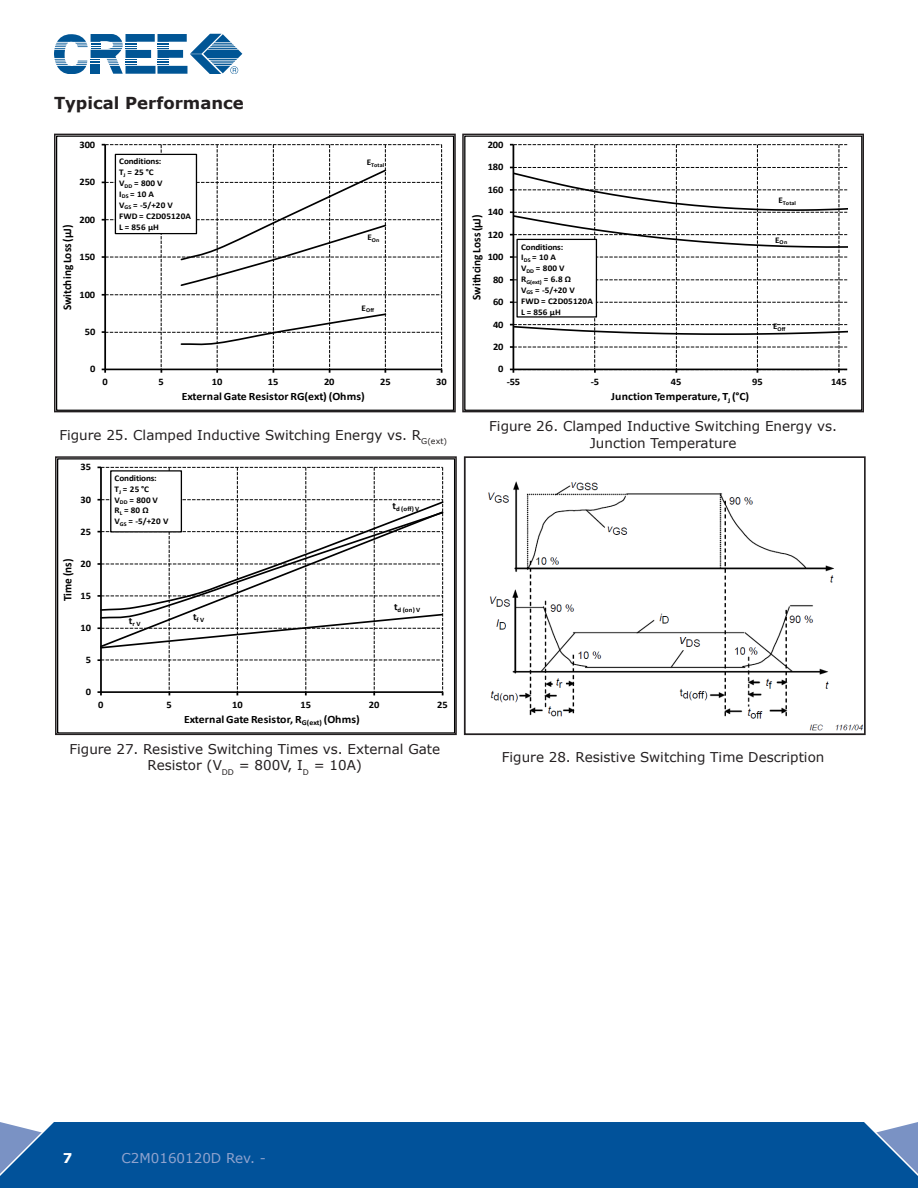
<style>
.page{position:relative;width:918px;height:1188px;background:#fff}
.page>*{position:absolute;margin:0;border:0;box-sizing:border-box;transform-origin:0 0}
.t1{font:700 16.5px "Verdana";color:#231f20}
.t2{font:13.5px/16.2px "Verdana";color:#231f20;text-align:center}
.t3{font:13.5px "Verdana";color:#90a3ce}
.t4{font:700 13.5px "Verdana";color:#fff}
.t5{font:700 11.7px "Calibri";letter-spacing:.01em;color:#000;scale:.95 1}
.t6{font:700 11.25px "Calibri";letter-spacing:-.005em;color:#000;scale:1.05 1}
.t7{font:700 9.9px "Calibri";letter-spacing:-.005em;color:#000;scale:1.05 1}
.t8{font:700 8.7px/10.8px "Calibri";letter-spacing:.01em;color:#000;scale:1.05 1}
.t9{font:700 8.7px/10.8px "Calibri";letter-spacing:-.01em;color:#000;scale:1.05 1}
.t10{font:700 6.6px "Calibri";color:#000;scale:1.05 1}
.t11{font:700 5.85px "Calibri";letter-spacing:.01em;color:#000;scale:1.05 1}
</style>
<div class="page">
<div style="left:0;top:1122px;width:918px;height:66px;background:#01529a"></div>
<svg style="left:54px;top:34px;width:188px;height:40px"></svg>
<svg style="left:54px;top:133px;width:402px;height:280px"></svg>
<svg style="left:462px;top:133px;width:402px;height:280px"></svg>
<svg style="left:55px;top:456px;width:402px;height:280px"></svg>
<svg style="left:463px;top:456px;width:403px;height:280px"></svg>
<p class="t1" style="left:54px;top:93px;width:191px">Typical Performance</p>
<p class="t7" style="left:80px;top:138px;width:17px">300</p>
<p class="t7" style="left:80px;top:176px;width:17px">250</p>
<p class="t7" style="left:80px;top:213px;width:17px">200</p>
<p class="t5" style="left:60px;top:310px;width:92px;rotate:-90deg">Switching Loss (µJ)</p>
<p class="t7" style="left:80px;top:251px;width:17px">150</p>
<p class="t7" style="left:80px;top:288px;width:17px">100</p>
<p class="t7" style="left:85px;top:326px;width:12px">50</p>
<p class="t7" style="left:90px;top:363px;width:7px">0</p>
<p class="t8" style="left:119px;top:156px;width:70px">Conditions:<br>T<sub>J</sub> = 25 °C<br>V<sub>DD</sub> = 800 V<br>I<sub>DS</sub> = 10 A<br>V<sub>GS</sub> = -5/+20 V<br>FWD = C2D05120A<br>L = 856 μH</p>
<p class="t11" style="left:367px;top:162px;width:18px"><sup>E</sup>Total</p>
<p class="t11" style="left:367px;top:236px;width:13px"><sup>E</sup>On</p>
<p class="t11" style="left:362px;top:307px;width:13px"><sup>E</sup>Off</p>
<p class="t7" style="left:102px;top:376px;width:7px">0</p>
<p class="t7" style="left:158px;top:376px;width:7px">5</p>
<p class="t7" style="left:212px;top:376px;width:12px">10</p>
<p class="t7" style="left:268px;top:376px;width:12px">15</p>
<p class="t7" style="left:324px;top:376px;width:12px">20</p>
<p class="t7" style="left:380px;top:376px;width:12px">25</p>
<p class="t7" style="left:436px;top:376px;width:12px">30</p>
<p class="t6" style="left:182px;top:389px;width:176px">External Gate Resistor RG(ext) (Ohms)</p>
<p class="t2" style="left:59px;top:426px;width:389px">Figure 25. Clamped Inductive Switching Energy vs. R<sub>G(ext)</sub></p>
<p class="t7" style="left:81px;top:461px;width:12px">35</p>
<p class="t7" style="left:81px;top:493px;width:12px">30</p>
<p class="t7" style="left:81px;top:525px;width:12px">25</p>
<p class="t5" style="left:60px;top:601px;width:46px;rotate:-90deg">Time (ns)</p>
<p class="t7" style="left:81px;top:557px;width:12px">20</p>
<p class="t7" style="left:81px;top:589px;width:12px">15</p>
<p class="t7" style="left:81px;top:622px;width:12px">10</p>
<p class="t7" style="left:86px;top:654px;width:7px">5</p>
<p class="t7" style="left:86px;top:686px;width:7px">0</p>
<p class="t9" style="left:115px;top:472px;width:53px">Conditions:<br>T<sub>J</sub> = 25 °C<br>V<sub>DD</sub> = 800 V<br>R<sub>L</sub> = 80 Ω<br>V<sub>GS</sub> = -5/+20 V</p>
<p class="t7" style="left:193px;top:611px;width:5px">t</p>
<p class="t7" style="left:129px;top:614px;width:5px">t</p>
<p class="t10" style="left:197px;top:616px;width:9px">f V</p>
<p class="t10" style="left:132px;top:620px;width:9px">r V</p>
<p class="t10" style="left:393px;top:504px;width:27px"><sup>t</sup>d (off) V</p>
<p class="t10" style="left:394px;top:606px;width:27px"><sup>t</sup>d (on) V</p>
<p class="t7" style="left:98px;top:699px;width:7px">0</p>
<p class="t7" style="left:166px;top:699px;width:7px">5</p>
<p class="t7" style="left:232px;top:699px;width:12px">10</p>
<p class="t7" style="left:301px;top:699px;width:12px">15</p>
<p class="t7" style="left:369px;top:699px;width:12px">20</p>
<p class="t7" style="left:437px;top:699px;width:12px">25</p>
<p class="t6" style="left:184px;top:712px;width:169px">External Gate Resistor, R<sub>G(ext)</sub> (Ohms)</p>
<p class="t7" style="left:488px;top:138px;width:17px">200</p>
<p class="t7" style="left:488px;top:161px;width:17px">180</p>
<p class="t7" style="left:488px;top:183px;width:17px">160</p>
<p class="t7" style="left:488px;top:206px;width:17px">140</p>
<p class="t5" style="left:469px;top:300px;width:92px;rotate:-90deg">Swithcing Loss (µJ)</p>
<p class="t7" style="left:488px;top:228px;width:17px">120</p>
<p class="t7" style="left:488px;top:251px;width:17px">100</p>
<p class="t7" style="left:493px;top:273px;width:12px">80</p>
<p class="t7" style="left:493px;top:296px;width:12px">60</p>
<p class="t7" style="left:493px;top:318px;width:12px">40</p>
<p class="t7" style="left:493px;top:341px;width:12px">20</p>
<p class="t7" style="left:498px;top:363px;width:7px">0</p>
<p class="t8" style="left:521px;top:241px;width:70px">Conditions:<br>I<sub>DS</sub> = 10 A<br>V<sub>DD</sub> = 800 V<br>R<sub>G(ext)</sub> = 6.8 Ω<br>V<sub>GS</sub> = -5/+20 V<br>FWD = C2D05120A<br>L = 856 µH</p>
<p class="t11" style="left:779px;top:199px;width:18px"><sup>E</sup>Total</p>
<p class="t11" style="left:775px;top:239px;width:13px"><sup>E</sup>On</p>
<p class="t11" style="left:773px;top:325px;width:13px"><sup>E</sup>Off</p>
<p class="t7" style="left:507px;top:376px;width:14px">-55</p>
<p class="t7" style="left:591px;top:376px;width:9px">-5</p>
<p class="t7" style="left:671px;top:376px;width:12px">45</p>
<p class="t7" style="left:752px;top:376px;width:12px">95</p>
<p class="t7" style="left:831px;top:376px;width:17px">145</p>
<p class="t6" style="left:611px;top:389px;width:133px">Junction Temperature, T<sub>J</sub> (°C)</p>
<p class="t2" style="left:489px;top:418px;width:349px">Figure 26. Clamped Inductive Switching Energy vs.</p>
<p class="t2" style="left:590px;top:434px;width:148px">Junction Temperature</p>
<p class="t2" style="left:69px;top:741px;width:372px">Figure 27. Resistive Switching Times vs. External Gate<br>Resistor (V<sub>DD</sub> = 800V, I<sub>D</sub> = 10A)</p>
<p class="t2" style="left:502px;top:749px;width:324px">Figure 28. Resistive Switching Time Description</p>
<p class="t4" style="left:63px;top:1149px;width:11px">7</p>
<p class="t3" style="left:122px;top:1149px;width:146px">C2M0160120D Rev. -</p>
</div>
